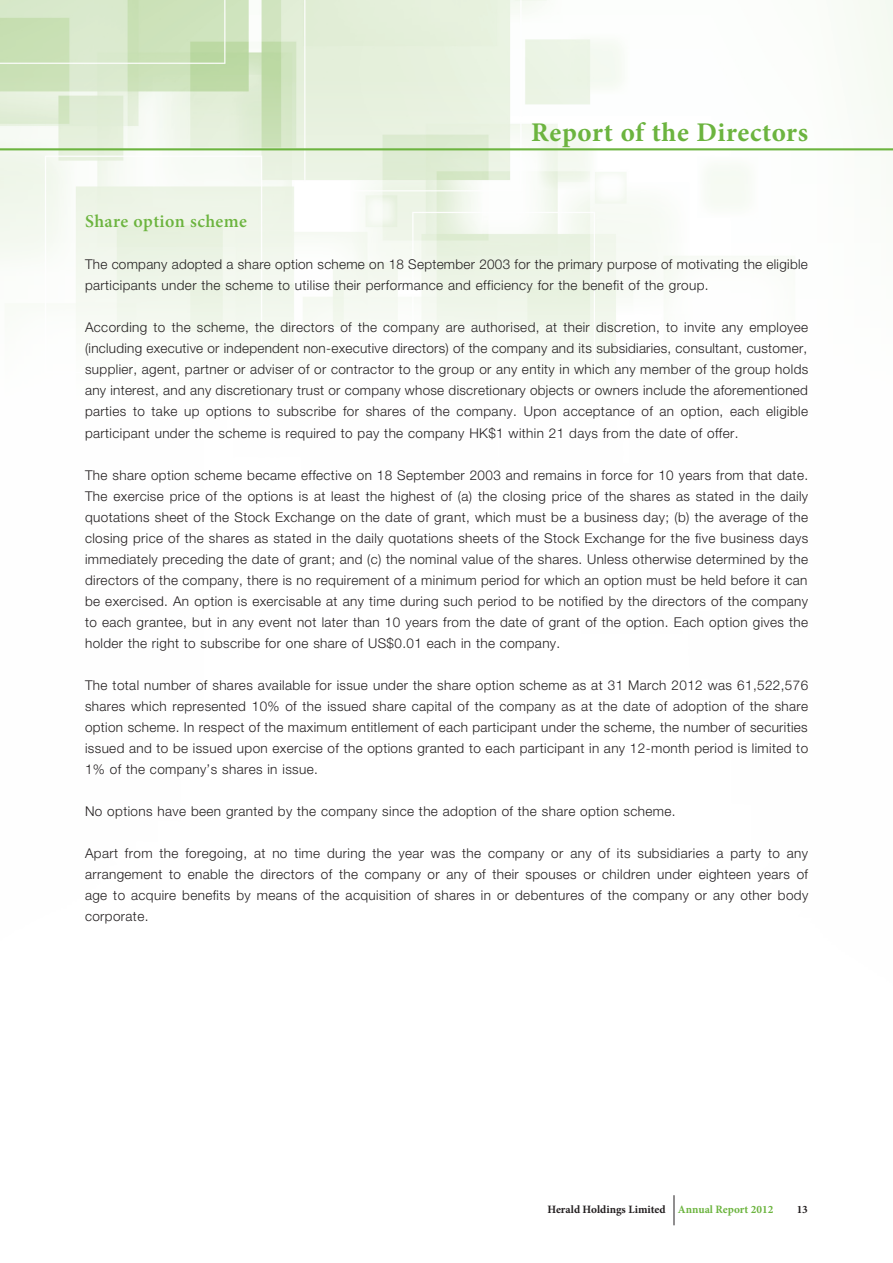
<style>
.page{position:relative;width:893px;height:1263px;background:#fff}
.page>*{position:absolute;margin:0;border:0;box-sizing:border-box;transform-origin:0 0}
.t1{font:700 27px "Minion Pro";letter-spacing:.02em;color:#6cb43f}
.t2{font:600 18px "Minion Pro";letter-spacing:.02em;color:#6cb43f}
.t3{font:300 13.5px/21px "Helvetica Neue LT Std";letter-spacing:.03em;color:#231f20;text-align:justify}
.t4{font:700 11.25px "Minion Pro";color:#231f20}
.s1{color:#6cb43f}
</style>
<div class="page">
<img style="left:0;top:0;width:893px;height:364px">
<hr style="left:674px;top:1195px;width:1px;height:30px;background:#231f20">
<hr style="left:0;top:148px;width:893px;height:2px;background:#6cb43f">
<h1 class="t1" style="left:531px;top:114px;width:278px">Report of the Directors</h1>
<h2 class="t2" style="left:85px;top:209px;width:163px">Share option scheme</h2>
<p class="t3" style="left:85px;top:254px;width:724px">The company adopted a share option scheme on 18 September 2003 for the primary purpose of motivating the eligible participants under the scheme to utilise their performance and efficiency for the benefit of the group.</p>
<p class="t3" style="left:85px;top:317px;width:725px">According to the scheme, the directors of the company are authorised, at their discretion, to invite any employee (including executive or independent non-executive directors) of the company and its subsidiaries, consultant, customer, supplier, agent, partner or adviser of or contractor to the group or any entity in which any member of the group holds any interest, and any discretionary trust or company whose discretionary objects or owners include the aforementioned parties to take up options to subscribe for shares of the company. Upon acceptance of an option, each eligible participant under the scheme is required to pay the company HK$1 within 21 days from the date of offer.</p>
<p class="t3" style="left:85px;top:464px;width:725px">The share option scheme became effective on 18 September 2003 and remains in force for 10 years from that date.<br>The exercise price of the options is at least the highest of (a) the closing price of the shares as stated in the daily quotations sheet of the Stock Exchange on the date of grant, which must be a business day; (b) the average of the closing price of the shares as stated in the daily quotations sheets of the Stock Exchange for the five business days immediately preceding the date of grant; and (c) the nominal value of the shares. Unless otherwise determined by the directors of the company, there is no requirement of a minimum period for which an option must be held before it can be exercised. An option is exercisable at any time during such period to be notified by the directors of the company to each grantee, but in any event not later than 10 years from the date of grant of the option. Each option gives the holder the right to subscribe for one share of US$0.01 each in the company.</p>
<p class="t3" style="left:85px;top:674px;width:725px">The total number of shares available for issue under the share option scheme as at 31 March 2012 was 61,522,576 shares which represented 10% of the issued share capital of the company as at the date of adoption of the share option scheme. In respect of the maximum entitlement of each participant under the scheme, the number of securities issued and to be issued upon exercise of the options granted to each participant in any 12-month period is limited to 1% of the company’s shares in issue.</p>
<p class="t3" style="left:85px;top:800px;width:592px">No options have been granted by the company since the adoption of the share option scheme.</p>
<p class="t3" style="left:85px;top:842px;width:725px">Apart from the foregoing, at no time during the year was the company or any of its subsidiaries a party to any arrangement to enable the directors of the company or any of their spouses or children under eighteen years of age to acquire benefits by means of the acquisition of shares in or debentures of the company or any other body corporate.</p>
<p class="t4" style="left:547px;top:1202px;width:227px">Herald Holdings Limited <span class="s1">Annual Report 2012</span></p>
<p class="t4" style="left:797px;top:1202px;width:13px">13</p>
</div>
